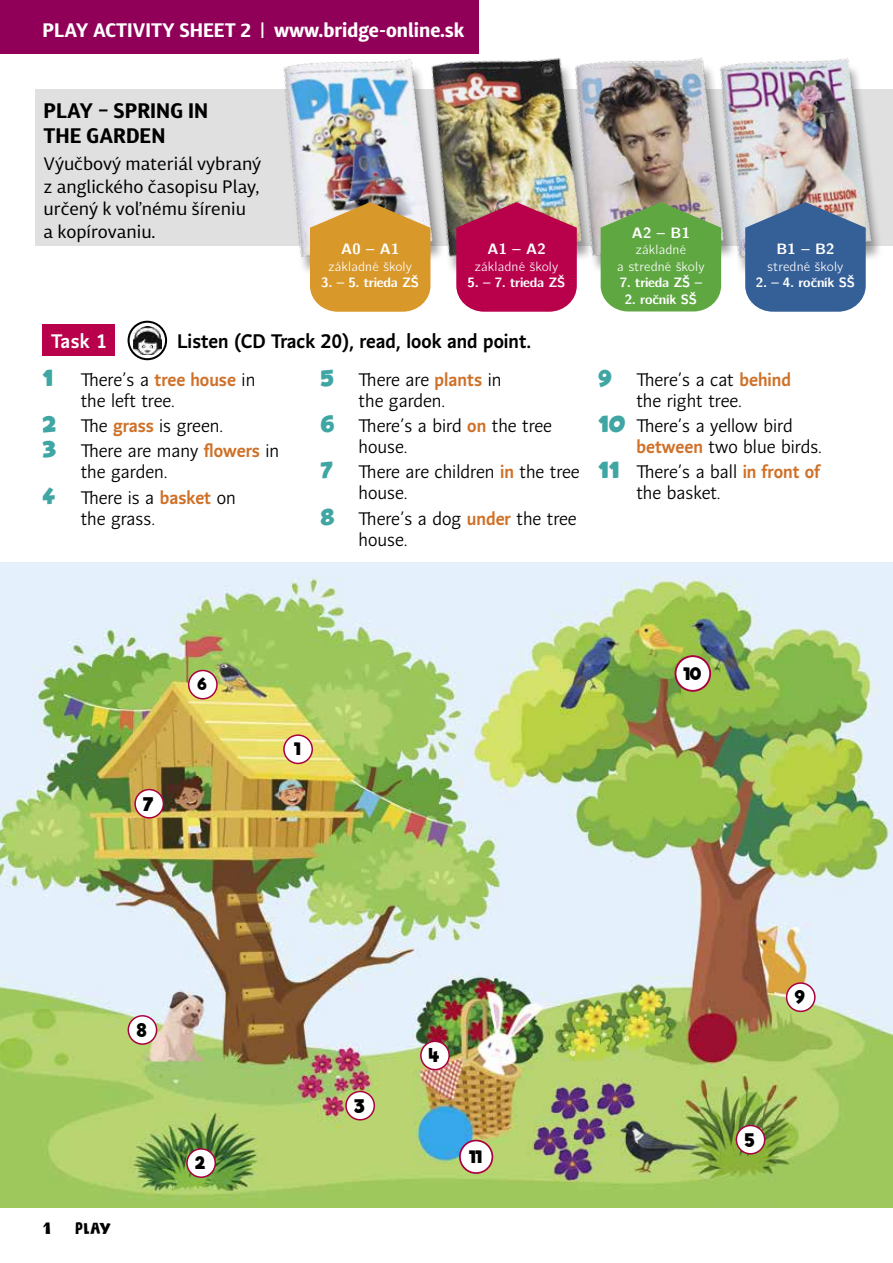
<style>
.page{position:relative;width:893px;height:1263px;background:#fff}
.page>*{position:absolute;margin:0;border:0;box-sizing:border-box;transform-origin:0 0}
.t1{font:700 21px/25.2px "Diaria Sans Pro";color:#000}
.t2{font:700 19.5px "Diaria Sans Pro";color:#fff}
.t3{font:700 19.5px "Andulka Sans";color:#000}
.t4{font:500 19.5px "Andulka Sans";color:#fff}
.t5{font:18px/21px "Andulka Sans";color:#000}
.t6{font:18px/22.5px "Diaria Sans Pro";color:#000}
.t7{font:700 18px "Riffic Free";color:#000}
.t8{font:700 16.5px "Riffic Free";color:#000}
.t9{font:16.5px "DK Frozen Memory";color:#000}
.t10{font:700 15px "CMU Bright";letter-spacing:.01em;color:#fff}
.t11{font:15px "Kids Magazine";color:#40a6a4}
.t12{font:15px "Folia Mix";color:#000}
.t13{font:700 13.5px "CMU Bright";letter-spacing:-.02em;color:#fff}
.t14{font:13.5px/16.5px "CMU Bright";letter-spacing:.01em;color:#fff;text-align:center}
.s1{font-weight:700;color:#cf7027}
.s2{font-family:"Kids Magazine";font-size:15px;color:#40a6a4}
</style>
<div class="page">
<div style="left:35px;top:89px;width:858px;height:157px;background:#e0e0e0"></div>
<div style="left:43px;top:324px;width:72px;height:32px;background:#b9004b"></div>
<svg style="left:129px;top:322px;width:37px;height:37px"></svg>
<div style="left:128px;top:321px;width:39px;height:39px;border:2px solid #000;border-radius:50%"></div>
<img style="left:133px;top:326px;width:28px;height:29px">
<div style="left:0;top:0;width:478px;height:53px;background:#910058"></div>
<img style="left:0;top:562px;width:893px;height:645px">
<div style="left:135px;top:789px;width:28px;height:29px;background:#fff;border-radius:50%"></div>
<div style="left:134px;top:789px;width:30px;height:30px;border:2px solid #a80040;border-radius:50%"></div>
<div style="left:128px;top:1016px;width:29px;height:28px;background:#fff;border-radius:50%"></div>
<div style="left:128px;top:1015px;width:29px;height:30px;border:2px solid #a80040;border-radius:50%"></div>
<div style="left:346px;top:1091px;width:28px;height:29px;background:#fff;border-radius:50%"></div>
<div style="left:345px;top:1091px;width:30px;height:29px;border:2px solid #a80040;border-radius:50%"></div>
<div style="left:787px;top:983px;width:28px;height:28px;background:#fff;border-radius:50%"></div>
<div style="left:786px;top:982px;width:30px;height:30px;border:2px solid #a80040;border-radius:50%"></div>
<div style="left:421px;top:1041px;width:28px;height:28px;background:#fff;border-radius:50%"></div>
<div style="left:420px;top:1040px;width:30px;height:30px;border:2px solid #a80040;border-radius:50%"></div>
<div style="left:736px;top:1125px;width:29px;height:29px;background:#fff;border-radius:50%"></div>
<div style="left:736px;top:1125px;width:29px;height:29px;border:2px solid #a80040;border-radius:50%"></div>
<div style="left:460px;top:1140px;width:32px;height:33px;background:#fff;border-radius:50%"></div>
<div style="left:459px;top:1140px;width:34px;height:34px;border:2px solid #a80040;border-radius:50%"></div>
<div style="left:675px;top:656px;width:35px;height:35px;background:#fff;border-radius:50%"></div>
<div style="left:674px;top:655px;width:37px;height:37px;border:2px solid #a80040;border-radius:50%"></div>
<div style="left:187px;top:1149px;width:28px;height:28px;background:#fff;border-radius:50%"></div>
<div style="left:186px;top:1148px;width:30px;height:30px;border:2px solid #a80040;border-radius:50%"></div>
<div style="left:189px;top:670px;width:28px;height:29px;background:#fff;border-radius:50%"></div>
<div style="left:188px;top:670px;width:30px;height:29px;border:2px solid #a80040;border-radius:50%"></div>
<div style="left:284px;top:735px;width:28px;height:28px;background:#fff;border-radius:50%"></div>
<div style="left:283px;top:734px;width:30px;height:30px;border:2px solid #a80040;border-radius:50%"></div>
<div style="left:718px;top:63px;width:166px;height:213px;background:#000;opacity:.36"></div>
<img style="left:759px;top:58px;width:116px;height:214px">
<img style="left:623px;top:57px;width:136px;height:231px">
<img style="left:479px;top:57px;width:144px;height:232px">
<img style="left:229px;top:2px;width:250px;height:288px">
<svg style="left:310px;top:202px;width:120px;height:110px;background:#d79f41"></svg>
<svg style="left:456px;top:202px;width:121px;height:110px;background:#ba1b58"></svg>
<svg style="left:601px;top:202px;width:120px;height:109px;background:#6dab52"></svg>
<svg style="left:745px;top:202px;width:121px;height:110px;background:#4e709f"></svg>
<p class="t2" style="left:43px;top:18px;width:423px">PLAY ACTIVITY SHEET 2 | www.bridge-online.sk</p>
<p class="t1" style="left:44px;top:98px;width:166px">PLAY – SPRING IN<br>THE GARDEN</p>
<p class="t6" style="left:44px;top:152px;width:219px">Výučbový materiál vybraný z anglického časopisu Play, určený k voľnému šíreniu<br>a kopírovaniu.</p>
<p class="t10" style="left:341px;top:236px;width:60px">A0 – A1</p>
<p class="t14" style="left:329px;top:256px;width:85px">základné školy</p>
<p class="t13" style="left:321px;top:271px;width:99px">3. – 5. trieda ZŠ</p>
<p class="t10" style="left:487px;top:236px;width:60px">A1 – A2</p>
<p class="t14" style="left:475px;top:256px;width:85px">základné školy</p>
<p class="t13" style="left:468px;top:271px;width:99px">5. – 7. trieda ZŠ</p>
<p class="t4" style="left:51px;top:329px;width:57px">Task 1</p>
<p class="t3" style="left:177px;top:329px;width:356px">Listen (CD Track 20), read, look and point.</p>
<p class="t11" style="left:43px;top:372px;width:12px">1</p>
<p class="t5" style="left:81px;top:369px;width:176px">There’s a <span class="s1">tree house</span> in the left tree.</p>
<p class="t11" style="left:43px;top:418px;width:16px">2</p>
<p class="t5" style="left:81px;top:415px;width:144px">The <span class="s1">grass</span> is green.</p>
<p class="t11" style="left:43px;top:443px;width:16px">3</p>
<p class="t5" style="left:81px;top:441px;width:200px">There are many <span class="s1">flowers</span> in the garden.</p>
<p class="t11" style="left:43px;top:490px;width:15px">4</p>
<p class="t5" style="left:81px;top:487px;width:156px">There is a <span class="s1">basket</span> on the grass.</p>
<p class="t11" style="left:320px;top:372px;width:15px">5</p>
<p class="t5" style="left:359px;top:369px;width:144px">There are <span class="s1">plants</span> in the garden.</p>
<p class="t11" style="left:320px;top:418px;width:16px">6</p>
<p class="t5" style="left:359px;top:415px;width:195px">There’s a bird <span class="s1">on</span> the tree house.</p>
<p class="t11" style="left:320px;top:464px;width:14px">7</p>
<p class="t5" style="left:359px;top:462px;width:223px">There are children <span class="s1">in</span> the tree house.</p>
<p class="t11" style="left:320px;top:511px;width:16px">8</p>
<p class="t5" style="left:359px;top:508px;width:220px">There’s a dog <span class="s1">under</span> the tree house.</p>
<p class="t10" style="left:632px;top:220px;width:60px">A2 – B1</p>
<p class="t14" style="left:617px;top:240px;width:89px">základné<br>a stredné školy</p>
<p class="t13" style="left:620px;top:271px;width:84px">7. trieda ZŠ –</p>
<p class="t13" style="left:625px;top:287px;width:74px">2. ročník SŠ</p>
<p class="t10" style="left:776px;top:236px;width:60px">B1 – B2</p>
<p class="t14" style="left:768px;top:256px;width:77px">stredné školy</p>
<p class="t13" style="left:756px;top:271px;width:101px">2. – 4. ročník SŠ</p>
<p class="t11" style="left:598px;top:372px;width:16px">9</p>
<p class="t5" style="left:636px;top:369px;width:156px">There’s a cat <span class="s1">behind </span>the right tree.</p>
<p class="t5" style="left:636px;top:415px;width:187px;text-indent:-38px"><span class="s2">10</span> There’s a yellow bird <span class="s1">between</span> two blue birds.</p>
<p class="t5" style="left:636px;top:462px;width:185px;text-indent:-38px"><span class="s2">11</span> There’s a ball <span class="s1">in front of </span>the basket.</p>
<p class="t7" style="left:143px;top:793px;width:12px">7</p>
<p class="t8" style="left:197px;top:674px;width:11px">6</p>
<p class="t8" style="left:294px;top:739px;width:8px">1</p>
<p class="t8" style="left:683px;top:664px;width:19px">10</p>
<p class="t7" style="left:137px;top:1019px;width:11px">8</p>
<p class="t12" style="left:44px;top:1219px;width:9px">1</p>
<p class="t9" style="left:75px;top:1219px;width:37px">Play</p>
<p class="t8" style="left:195px;top:1153px;width:12px">2</p>
<p class="t7" style="left:354px;top:1095px;width:12px">3</p>
<p class="t7" style="left:429px;top:1045px;width:12px">4</p>
<p class="t8" style="left:469px;top:1146px;width:14px">11</p>
<p class="t7" style="left:795px;top:986px;width:11px">9</p>
<p class="t7" style="left:745px;top:1129px;width:11px">5</p>
</div>
